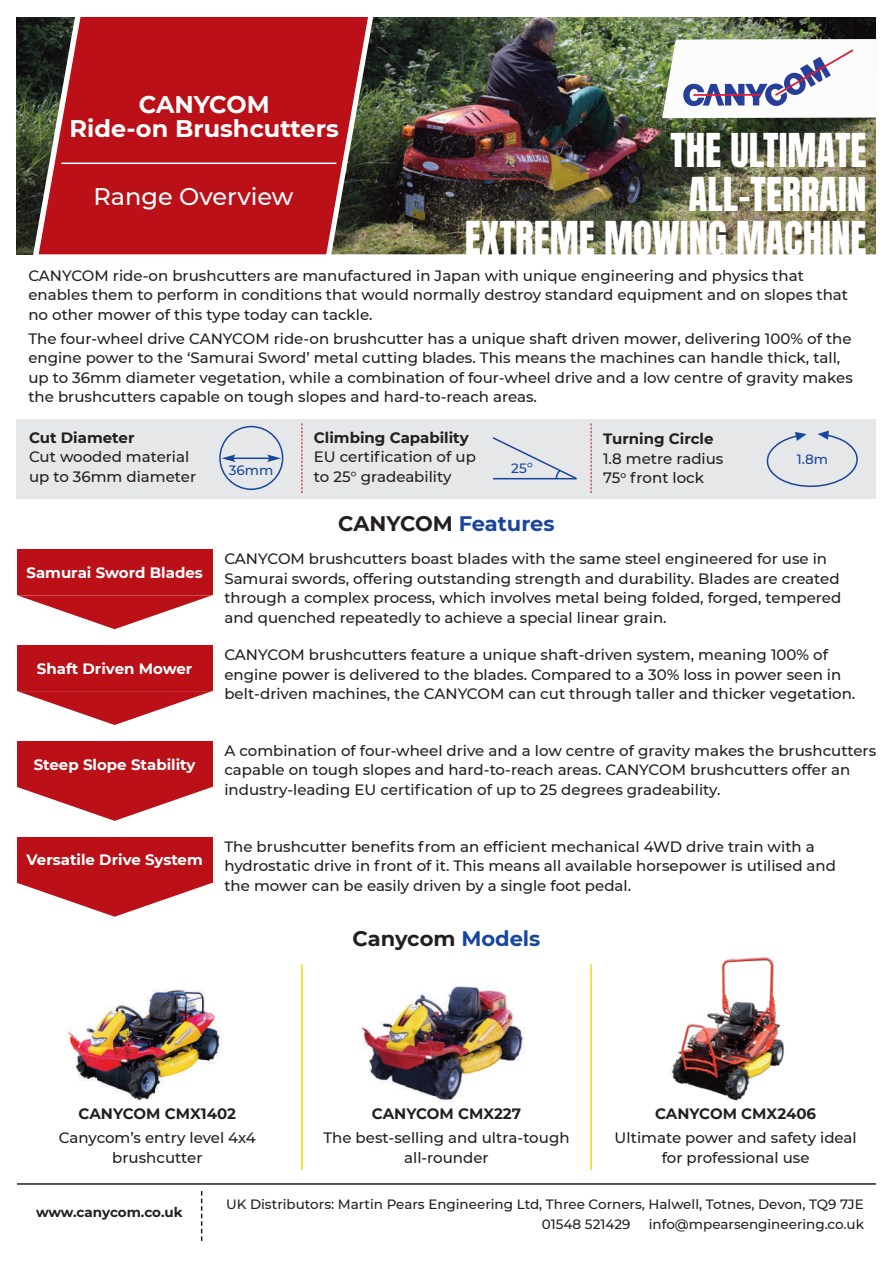
<style>
.page{position:relative;width:893px;height:1263px;background:#fff}
.page>*{position:absolute;margin:0;border:0;box-sizing:border-box;transform-origin:0 0}
.t1{font:39px/43.8px "Anton";color:#fff;text-align:right}
.t2{font:700 24px/24px "Montserrat";color:#fff;text-align:center}
.t3{font:500 24px "Montserrat";color:#fff}
.t4{font:700 21px "Montserrat";color:#18469d}
.t5{font:700 21px "Montserrat";letter-spacing:-.005em;color:#231f20}
.t6{font:500 15px/19.5px "Montserrat";color:#231f20}
.t7{font:700 15px "Montserrat";color:#231f20}
.t8{font:700 15px "Montserrat";color:#fff}
.t9{font:500 13.5px/19.5px "Montserrat";color:#231f20}
.t10{font:700 13.5px "Montserrat";letter-spacing:-.005em;color:#231f20}
.t11{font:500 13.5px "Montserrat";color:#18469d}
.s1{font-size:15px}
.s2{color:#231f20}
.s3{color:#18469d}
</style>
<div class="page">
<div style="left:16px;top:419px;width:860px;height:79px;background:#e6e7e9"></div>
<img style="left:16px;top:17px;width:16px;height:237px">
<svg style="left:32px;top:17px;width:345px;height:238px;background:#545145"></svg>
<img style="left:361px;top:986px;width:164px;height:116px">
<img style="left:670px;top:957px;width:115px;height:144px">
<svg style="left:17px;top:595px;width:195px;height:34px"></svg>
<div style="left:17px;top:550px;width:195px;height:45px;background:#bb1018"></div>
<img style="left:368px;top:17px;width:507px;height:237px">
<img style="left:662px;top:39px;width:214px;height:79px">
<svg style="left:683px;top:49px;width:170px;height:59px"></svg>
<svg style="left:17px;top:787px;width:195px;height:34px"></svg>
<div style="left:17px;top:741px;width:195px;height:46px;background:#bb1018"></div>
<svg style="left:17px;top:691px;width:195px;height:34px"></svg>
<div style="left:17px;top:645px;width:195px;height:46px;background:#bb1018"></div>
<svg style="left:18px;top:883px;width:194px;height:34px"></svg>
<div style="left:17px;top:837px;width:195px;height:46px;background:#bb1018"></div>
<img style="left:68px;top:989px;width:154px;height:112px">
<svg style="left:591px;top:423px;width:1px;height:70px"></svg>
<svg style="left:219px;top:426px;width:64px;height:64px"></svg>
<svg style="left:302px;top:423px;width:1px;height:70px"></svg>
<svg style="left:492px;top:437px;width:85px;height:43px"></svg>
<svg style="left:766px;top:431px;width:91px;height:56px"></svg>
<svg style="left:201px;top:1191px;width:1px;height:50px"></svg>
<hr style="left:17px;top:1183px;width:859px;height:2px;background:#231f20">
<hr style="left:301px;top:964px;width:2px;height:206px;background:#fed304">
<hr style="left:590px;top:964px;width:2px;height:206px;background:#fed304">
<svg style="left:39px;top:17px;width:329px;height:237px;background:#af1b20"></svg>
<hr style="left:61px;top:163px;width:275px;height:1px;background:#fff">
<h2 class="t2" style="left:70px;top:92px;width:271px">CANYCOM<br>Ride-on Brushcutters</h2>
<h2 class="t3" style="left:93px;top:182px;width:202px">Range Overview</h2>
<h1 class="t1" style="left:465px;top:129px;width:403px">THE ULTIMATE<br>ALL-TERRAIN<br>EXTREME MOWING MACHINE</h1>
<p class="t6" style="left:28px;top:266px;width:821px">CANYCOM ride-on brushcutters are manufactured in Japan with unique engineering and physics that enables them to perform in conditions that would normally destroy standard equipment and on slopes that no other mower of this type today can tackle.</p>
<p class="t6" style="left:28px;top:329px;width:826px">The four-wheel drive CANYCOM ride-on brushcutter has a unique shaft driven mower, delivering 100% of the engine power to the ‘Samurai Sword’ metal cutting blades. This means the machines can handle thick, tall, up to 36mm diameter vegetation, while a combination of four-wheel drive and a low centre of gravity makes the brushcutters capable on tough slopes and hard-to-reach areas.</p>
<p class="t7" style="left:29px;top:428px;width:107px">Cut Diameter</p>
<p class="t6" style="left:29px;top:447px;width:169px">Cut wooded material up to 36mm diameter</p>
<p class="t8" style="left:26px;top:563px;width:178px">Samurai Sword Blades</p>
<p class="t8" style="left:37px;top:659px;width:157px">Shaft Driven Mower</p>
<p class="t8" style="left:34px;top:755px;width:163px">Steep Slope Stability</p>
<p class="t8" style="left:27px;top:851px;width:178px">Versatile Drive System</p>
<p class="t7" style="left:314px;top:428px;width:156px">Climbing Capability</p>
<p class="t6" style="left:314px;top:447px;width:163px">EU certification of up to 25° gradeability</p>
<p class="t11" style="left:797px;top:451px;width:33px">1.8m</p>
<p class="t7" style="left:603px;top:430px;width:112px">Turning Circle</p>
<p class="t6" style="left:603px;top:448px;width:122px">1.8 metre radius<br>75<sup>o</sup> front lock</p>
<p class="t11" style="left:229px;top:462px;width:46px">36mm</p>
<p class="t11" style="left:511px;top:459px;width:23px">25<span class="s1">°</span></p>
<h3 class="t4" style="left:338px;top:510px;width:218px"><span class="s2">CANYCOM</span> Features</h3>
<p class="t6" style="left:224px;top:549px;width:618px">CANYCOM brushcutters boast blades with the same steel engineered for use in Samurai swords, offering outstanding strength and durability. Blades are created through a complex process, which involves metal being folded, forged, tempered and quenched repeatedly to achieve a special linear grain.</p>
<p class="t6" style="left:224px;top:645px;width:632px">CANYCOM brushcutters feature a unique shaft-driven system, meaning 100% of engine power is delivered to the blades. Compared to a 30% loss in power seen in belt-driven machines, the CANYCOM can cut through taller and thicker vegetation.</p>
<p class="t6" style="left:224px;top:741px;width:653px">A combination of four-wheel drive and a low centre of gravity makes the brushcutters capable on tough slopes and hard-to-reach areas. CANYCOM brushcutters offer an industry-leading EU certification of up to 25 degrees gradeability.</p>
<p class="t6" style="left:224px;top:836px;width:613px">The brushcutter benefits from an efficient mechanical 4WD drive train with a hydrostatic drive in front of it. This means all available horsepower is utilised and the mower can be easily driven by a single foot pedal.</p>
<h3 class="t5" style="left:353px;top:926px;width:189px">Canycom <span class="s3">Models</span></h3>
<p class="t7" style="left:79px;top:1104px;width:159px">CANYCOM CMX1402</p>
<p class="t6" style="left:59px;top:1128px;width:199px;text-align:center">Canycom’s entry level 4x4 brushcutter</p>
<p class="t7" style="left:372px;top:1104px;width:151px">CANYCOM CMX227</p>
<p class="t6" style="left:323px;top:1128px;width:248px;text-align:center">The best-selling and ultra-tough all-rounder</p>
<p class="t7" style="left:655px;top:1104px;width:162px">CANYCOM CMX2406</p>
<p class="t6" style="left:615px;top:1128px;width:244px;text-align:center">Ultimate power and safety ideal for professional use</p>
<p class="t10" style="left:36px;top:1204px;width:148px">www.canycom.co.uk</p>
<p class="t9" style="left:542px;top:1194px;width:324px;text-indent:-316px">UK Distributors: Martin Pears Engineering Ltd, Three Corners, Halwell, Totnes, Devon, TQ9 7JE<br>01548 521429</p>
<p class="t9" style="left:649px;top:1214px;width:217px">info@mpearsengineering.co.uk</p>
</div>
